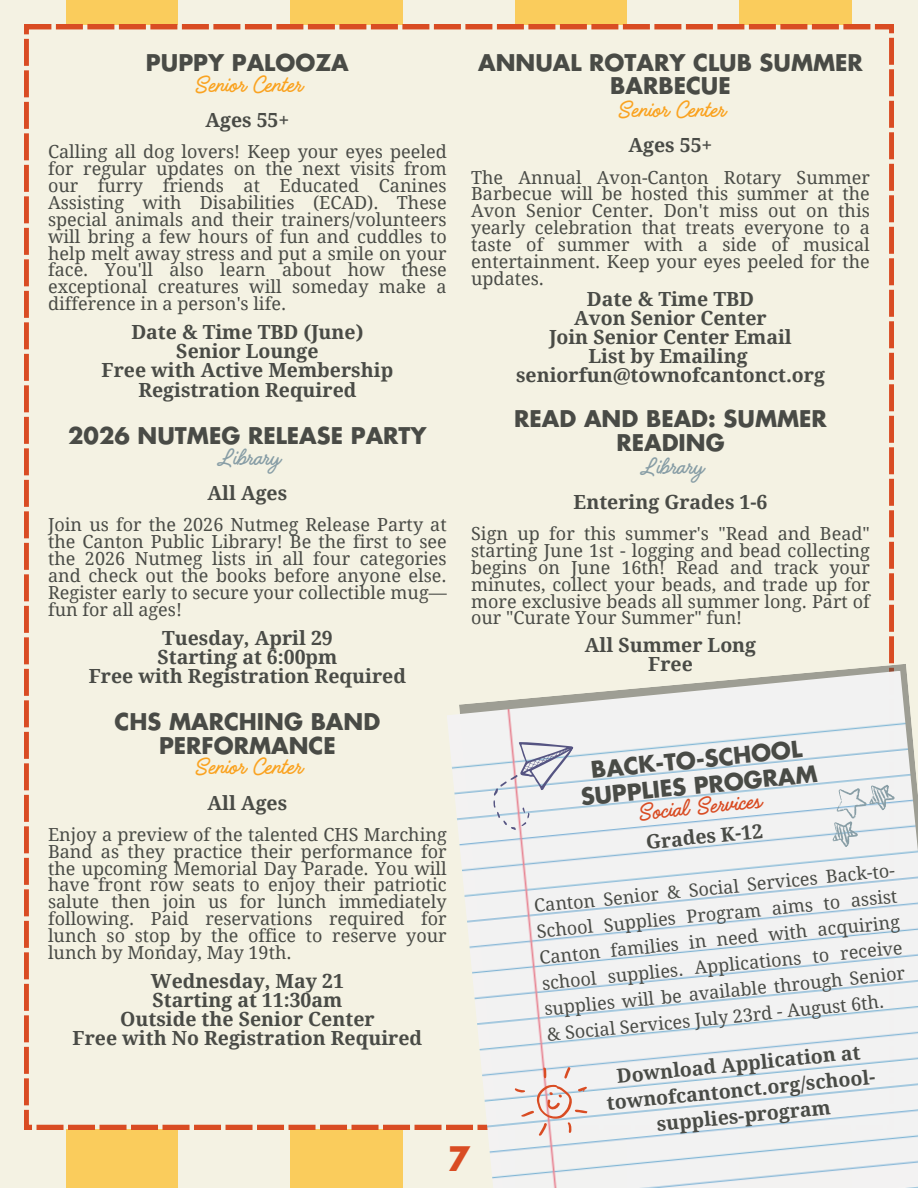
<style>
.page{position:relative;width:918px;height:1188px;background:#fff}
.page>*{position:absolute;margin:0;border:0;box-sizing:border-box;transform-origin:0 0}
.t1{font:700 33px "Futura LT Pro";color:#d94c23}
.t2{font:27px "Handelson Three";color:#faa321}
.t3{font:27px "Handelson Three";color:#889ea6}
.t4{font:27px "Handelson Three";color:#d94c23}
.t5{font:700 22.5px/23.7px "Futura LT Pro";color:#494b46;text-align:center}
.t6{font:700 19.5px/19.2px "Droid Serif";color:#494b46;text-align:center}
.t7{font:18px/16.8px "Droid Serif";color:#494b46;text-align:justify}
</style>
<div class="page">
<div style="left:0;top:0;width:66px;height:932px;background:#f4f2e3"></div>
<div style="left:66px;top:0;width:112px;height:932px;background:#facc5c"></div>
<div style="left:178px;top:0;width:113px;height:932px;background:#f4f2e3"></div>
<div style="left:291px;top:0;width:112px;height:932px;background:#facc5c"></div>
<div style="left:403px;top:0;width:112px;height:932px;background:#f4f2e3"></div>
<div style="left:515px;top:0;width:113px;height:932px;background:#facc5c"></div>
<div style="left:628px;top:0;width:112px;height:932px;background:#f4f2e3"></div>
<div style="left:740px;top:0;width:112px;height:932px;background:#facc5c"></div>
<div style="left:852px;top:0;width:66px;height:932px;background:#f4f2e3"></div>
<div style="left:0;top:435px;width:66px;height:753px;background:#f4f2e3"></div>
<div style="left:66px;top:435px;width:112px;height:753px;background:#facc5c"></div>
<div style="left:178px;top:435px;width:113px;height:753px;background:#f4f2e3"></div>
<div style="left:291px;top:435px;width:112px;height:753px;background:#facc5c"></div>
<div style="left:403px;top:435px;width:112px;height:753px;background:#f4f2e3"></div>
<div style="left:24px;top:25px;width:870px;height:1104px;background:#f4f2e3"></div>
<img style="left:447px;top:671px;width:471px;height:517px">
<svg style="left:479px;top:721px;width:95px;height:114px"></svg>
<svg style="left:825px;top:777px;width:74px;height:74px"></svg>
<svg style="left:514px;top:1067px;width:74px;height:70px"></svg>
<p class="t5" style="left:146px;top:52px;width:204px">PUPPY PALOOZA</p>
<h1 class="t2" style="left:193px;top:70px;width:110px">Senior Center</h1>
<p class="t6" style="left:205px;top:111px;width:85px">Ages 55+</p>
<h2 class="t7" style="left:48px;top:144px;width:400px">Calling all dog lovers! Keep your eyes peeled for regular updates on the next visits from our furry friends at Educated Canines Assisting with Disabilities (ECAD). These special animals and their trainers/volunteers will bring a few hours of fun and cuddles to help melt away stress and put a smile on your face. You'll also learn about how these exceptional creatures will someday make a difference in a person's life.</h2>
<h3 class="t6" style="left:102px;top:323px;width:293px">Date &amp; Time TBD (June)<br>Senior Lounge<br>Free with Active Membership<br>Registration Required</h3>
<p class="t5" style="left:68px;top:425px;width:360px">2026 NUTMEG RELEASE PARTY</p>
<h2 class="t3" style="left:215px;top:443px;width:66px">Library</h2>
<h3 class="t6" style="left:208px;top:484px;width:81px">All Ages</h3>
<h3 class="t7" style="left:48px;top:517px;width:400px">Join us for the 2026 Nutmeg Release Party at the Canton Public Library! Be the first to see the 2026 Nutmeg lists in all four categories and check out the books before anyone else.<br>Register early to secure your collectible mug— fun for all ages!</h3>
<h1 class="t6" style="left:89px;top:628px;width:319px">Tuesday, April 29<br>Starting at 6:00pm<br>Free with Registration Required</h1>
<p class="t5" style="left:115px;top:711px;width:267px">CHS MARCHING BAND<br>PERFORMANCE</p>
<h2 class="t2" style="left:193px;top:753px;width:110px">Senior Center</h2>
<h3 class="t6" style="left:208px;top:793px;width:81px">All Ages</h3>
<h3 class="t7" style="left:48px;top:826px;width:400px">Enjoy a preview of the talented CHS Marching Band as they practice their performance for the upcoming Memorial Day Parade. You will have front row seats to enjoy their patriotic salute then join us for lunch immediately following. Paid reservations required for lunch so stop by the office to reserve your lunch by Monday, May 19th.</h3>
<h1 class="t6" style="left:73px;top:972px;width:351px">Wednesday, May 21<br>Starting at 11:30am<br>Outside the Senior Center<br>Free with No Registration Required</h1>
<p class="t5" style="left:478px;top:52px;width:386px">ANNUAL ROTARY CLUB SUMMER<br>BARBECUE</p>
<h2 class="t2" style="left:616px;top:95px;width:110px">Senior Center</h2>
<h3 class="t6" style="left:629px;top:136px;width:85px">Ages 55+</h3>
<h3 class="t7" style="left:471px;top:169px;width:400px">The Annual Avon-Canton Rotary Summer Barbecue will be hosted this summer at the Avon Senior Center. Don't miss out on this yearly celebration that treats everyone to a taste of summer with a side of musical entertainment. Keep your eyes peeled for the updates.</h3>
<h1 class="t6" style="left:516px;top:289px;width:310px">Date &amp; Time TBD<br>Avon Senior Center<br>Join Senior Center Email<br>List by Emailing seniorfun@townofcantonct.org</h1>
<p class="t5" style="left:514px;top:408px;width:314px">READ AND BEAD: SUMMER<br>READING</p>
<h2 class="t3" style="left:638px;top:452px;width:66px">Library</h2>
<h3 class="t6" style="left:574px;top:492px;width:195px">Entering Grades 1-6</h3>
<h3 class="t7" style="left:471px;top:525px;width:400px">Sign up for this summer's "Read and Bead" starting June 1st - logging and bead collecting begins on June 16th! Read and track your minutes, collect your beads, and trade up for more exclusive beads all summer long. Part of our "Curate Your Summer" fun!</h3>
<h1 class="t6" style="left:585px;top:636px;width:173px">All Summer Long<br>Free</h1>
<p class="t5" style="left:577px;top:760px;width:239px;line-height:25.8px;rotate:-6deg">BACK-TO-SCHOOL<br>SUPPLIES PROGRAM</p>
<p class="t4" style="left:635px;top:799px;width:126px;rotate:-6deg">Social Services</p>
<h2 class="t6" style="left:645px;top:833px;width:119px;rotate:-6deg">Grades K-12</h2>
<h3 class="t7" style="left:532px;top:895px;width:368px;line-height:25.8px;text-align:left;rotate:-6deg">Canton Senior &amp; Social Services Back-to-School Supplies Program aims to assist Canton families in need with acquiring school supplies. Applications to receive supplies will be available through Senior &amp; Social Services July 23rd - August 6th.</h3>
<p class="t6" style="left:603px;top:1065px;width:277px;line-height:25.8px;rotate:-6deg">Download Application at townofcantonct.org/school&shy;supplies-program</p>
<p class="t1" style="left:448px;top:1144px;width:24px">7</p>
</div>
